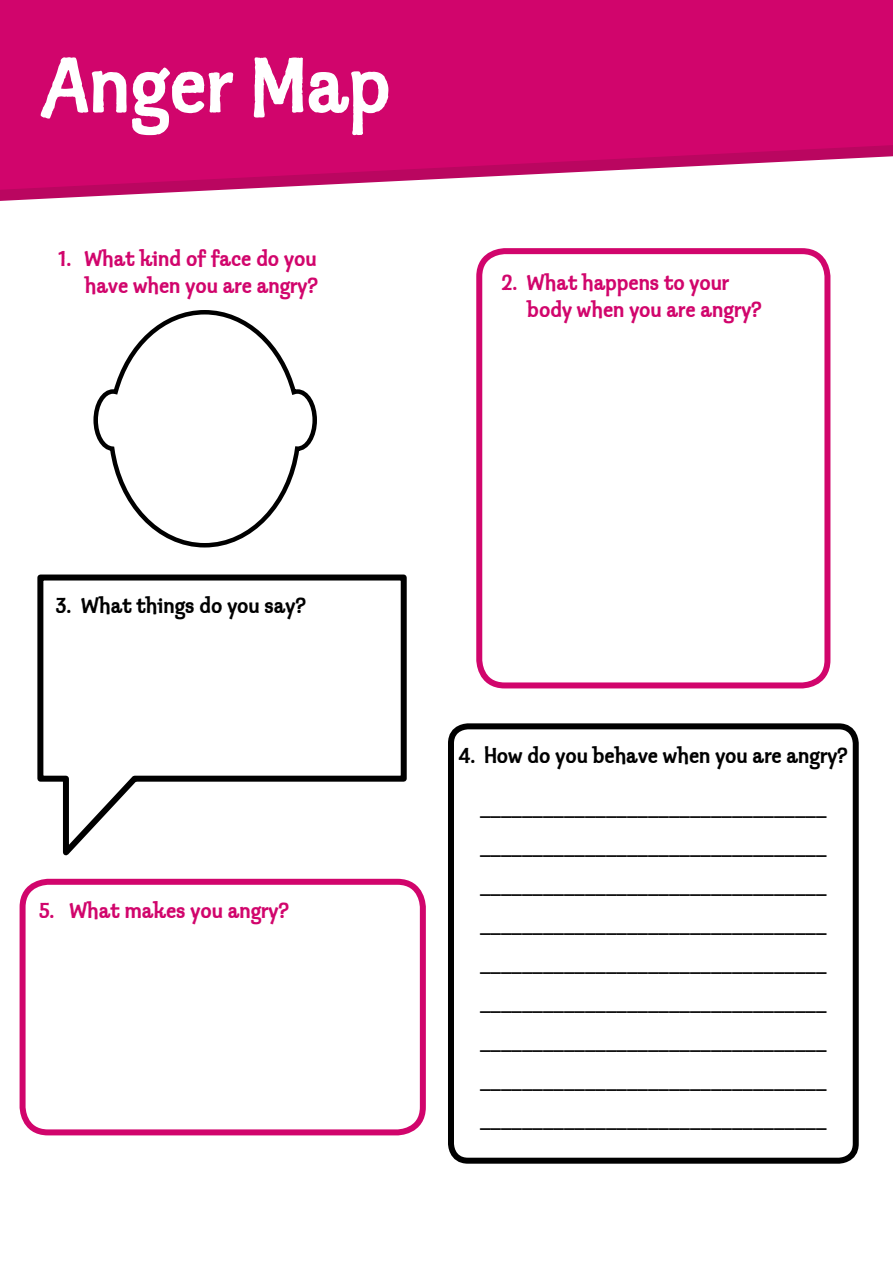
<style>
.page{position:relative;width:893px;height:1263px;background:#fff}
.page>*{position:absolute;margin:0;border:0;box-sizing:border-box;transform-origin:0 0}
.t1{font:82.5px "Klepto ITCTT";color:#fff}
.t2{font:22.5px/27px "Klepto ITCTT";color:#d1056c;text-align:right}
.t3{font:22.5px "Klepto ITCTT";color:#000}
.t4{font:21px/39px "Klepto ITCTT";color:#000;text-align:justify}
</style>
<div class="page">
<svg style="left:0;top:190px;width:218px;height:11px"></svg>
<svg style="left:0;top:0;width:893px;height:190px;background:#d21575"></svg>
<svg style="left:93px;top:310px;width:224px;height:238px"></svg>
<div style="left:476px;top:248px;width:354px;height:440px;border:6px solid #d1056c;border-radius:26px"></div>
<svg style="left:37px;top:574px;width:370px;height:282px"></svg>
<div style="left:448px;top:723px;width:411px;height:441px;border:6px solid #000;border-radius:17px"></div>
<div style="left:20px;top:879px;width:406px;height:256px;border:6px solid #d1056c;border-radius:26px"></div>
<h1 class="t1" style="left:43px;top:41px;width:350px">Anger Map</h1>
<p class="t2" style="left:59px;top:246px;width:260px">1. What kind of face do you have when you are angry?</p>
<p class="t2" style="left:527px;top:270px;width:236px;text-align:left;text-indent:-26px">2. What happens to your body when you are angry?</p>
<p class="t3" style="left:56px;top:593px;width:251px">3. What things do you say?</p>
<p class="t2" style="left:39px;top:898px;width:251px">5. What makes you angry?</p>
<p class="t3" style="left:459px;top:743px;width:390px">4. How do you behave when you are angry?</p>
<p class="t4" style="left:480px;top:787px;width:348px">_________________________________ _________________________________ _________________________________ _________________________________ _________________________________ _________________________________ _________________________________ _________________________________ _________________________________</p>
</div>
